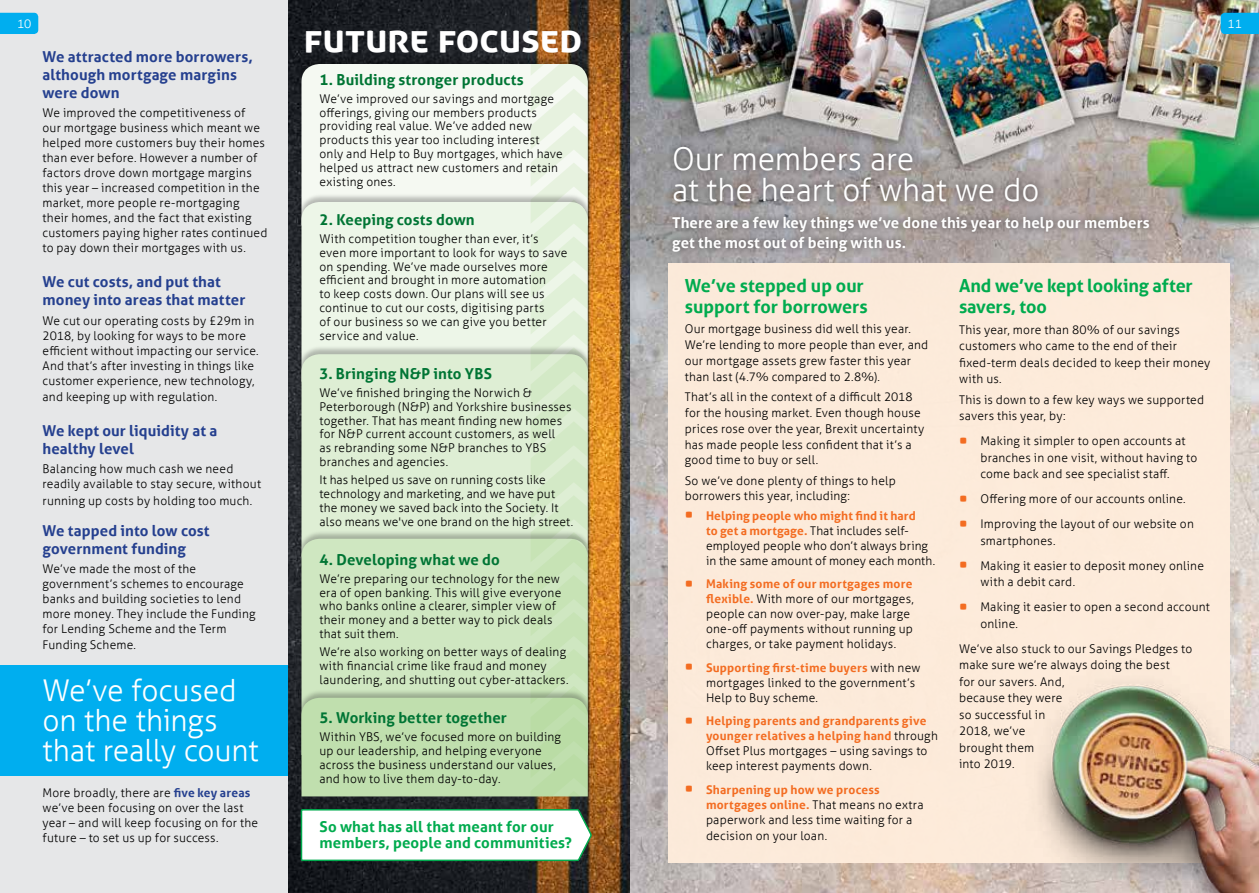
<style>
.page{position:relative;width:1259px;height:893px;background:#fff}
.page>*{position:absolute;margin:0;border:0;box-sizing:border-box;transform-origin:0 0}
.t1{font:40.5px "YBSG Headline";color:#fff}
.t2{font:300 31.5px/31.5px "YBSG Aller";letter-spacing:-.005em;color:#fff}
.t3{font:300 30px/30px "YBSG Aller";letter-spacing:-.005em;color:#fff}
.t4{font:700 18px/21px "YBSG Aller";letter-spacing:-.005em;color:#00ab4e}
.t5{font:700 15px/18px "YBSG Aller";letter-spacing:.01em;color:#25408f}
.t6{font:700 15px "YBSG Aller";letter-spacing:.005em;color:#007534}
.t7{font:700 15px/19.5px "YBSG Aller";letter-spacing:.005em;color:#fff}
.t8{font:700 15px/16.5px "YBSG Aller";letter-spacing:.01em;color:#00ab4e}
.t9{font:300 12px/15px "YBSG Aller";letter-spacing:.015em;color:#000}
.t10{font:300 12px "YBSG Aller";color:#fff}
.s1{font-weight:700;color:#25408f}
.s2{font-family:"YBSG Headline";font-weight:400;font-size:24px;color:#f36c21}
.s3{font-weight:700;color:#f36c21}
</style>
<div class="page">
<img style="left:287px;top:0;width:972px;height:893px">
<div style="left:668px;top:264px;width:561px;height:599px;background:#ffeddc"></div>
<div style="left:665px;top:210px;width:491px;height:49px;background:#000;opacity:.55"></div>
<div style="left:667px;top:139px;width:378px;height:70px;background:#000;opacity:.6"></div>
<img style="left:984px;top:608px;width:275px;height:285px">
<svg style="left:1220px;top:13px;width:39px;height:21px"></svg>
<div style="left:0;top:0;width:287px;height:893px;background:#e6e7e8"></div>
<div style="left:0;top:665px;width:287px;height:111px;background:#00aeef"></div>
<div style="left:297px;top:55px;width:295px;height:171px;background:#000;opacity:.26"></div>
<svg style="left:0;top:13px;width:38px;height:21px"></svg>
<div style="left:297px;top:193px;width:295px;height:189px;background:#000;opacity:.26"></div>
<div style="left:297px;top:345px;width:295px;height:212px;background:#000;opacity:.26"></div>
<div style="left:297px;top:689px;width:295px;height:108px;background:#000;opacity:.26"></div>
<svg style="left:301px;top:64px;width:287px;height:732px"></svg>
<svg style="left:300px;top:808px;width:293px;height:54px"></svg>
<p class="t10" style="left:17px;top:16px;width:16px">10</p>
<p class="t5" style="left:43px;top:48px;width:212px">We attracted more borrowers, although mortgage margins were down</p>
<p class="t9" style="left:43px;top:106px;width:226px">We improved the competitiveness of<br>our mortgage business which meant we helped more customers buy their homes than ever before. However a number of factors drove down mortgage margins this year – increased competition in the market, more people re-mortgaging their homes, and the fact that existing customers paying higher rates continued to pay down their mortgages with us.</p>
<p class="t5" style="left:43px;top:273px;width:204px">We cut costs, and put that money into areas that matter</p>
<p class="t9" style="left:43px;top:313px;width:218px">We cut our operating costs by £29m in 2018, by looking for ways to be more efficient without impacting our service.<br>And that’s after investing in things like customer experience, new technology,</p>
<p class="t9" style="left:43px;top:389px;width:176px">and keeping up with regulation.</p>
<p class="t5" style="left:43px;top:422px;width:176px">We kept our liquidity at a healthy level</p>
<p class="t9" style="left:43px;top:462px;width:220px">Balancing how much cash we need readily available to stay secure, without</p>
<p class="t9" style="left:43px;top:493px;width:211px">running up costs by holding too much.</p>
<p class="t5" style="left:43px;top:521px;width:169px">We tapped into low cost government funding</p>
<p class="t9" style="left:43px;top:561px;width:214px">We’ve made the most of the government’s schemes to encourage banks and building societies to lend more money. They include the Funding for Lending Scheme and the Term</p>
<p class="t9" style="left:43px;top:638px;width:95px">Funding Scheme.</p>
<h3 class="t3" style="left:43px;top:675px;width:217px">We’ve focused on the things that really count</h3>
<p class="t9" style="left:43px;top:785px;width:217px">More broadly, there are <span class="s1">five key areas </span>we’ve been focusing on over the last year – and will keep focusing on for the future – to set us up for success.</p>
<h1 class="t1" style="left:304px;top:20px;width:280px">future focused</h1>
<p class="t6" style="left:319px;top:70px;width:206px">1. Building stronger products</p>
<p class="t9" style="left:319px;top:92px;width:245px;line-height:13.8px">We’ve improved our savings and mortgage offerings, giving our members products providing real value. We’ve added new products this year too including interest only and Help to Buy mortgages, which have helped us attract new customers and retain existing ones.</p>
<p class="t6" style="left:319px;top:210px;width:157px">2. Keeping costs down</p>
<p class="t9" style="left:319px;top:232px;width:249px;line-height:13.8px">With competition tougher than ever, it’s even more important to look for ways to save on spending. We’ve made ourselves more efficient and brought in more automation<br>to keep costs down. Our plans will see us continue to cut our costs, digitising parts<br>of our business so we can give you better service and value.</p>
<p class="t6" style="left:319px;top:364px;width:174px">3. Bringing N&amp;P into YBS</p>
<p class="t9" style="left:319px;top:386px;width:253px;line-height:13.8px">We’ve finished bringing the Norwich &amp; Peterborough (N&amp;P) and Yorkshire businesses together. That has meant finding new homes for N&amp;P current account customers, as well<br>as rebranding some N&amp;P branches to YBS branches and agencies.</p>
<p class="t9" style="left:319px;top:473px;width:255px;line-height:13.8px">It has helped us save on running costs like technology and marketing, and we have put the money we saved back into the Society. It also means we've one brand on the high street.</p>
<p class="t6" style="left:319px;top:550px;width:182px">4. Developing what we do</p>
<p class="t9" style="left:319px;top:572px;width:243px;line-height:13.8px">We’re preparing our technology for the new era of open banking. This will give everyone who banks online a clearer, simpler view of their money and a better way to pick deals that suit them.</p>
<p class="t9" style="left:319px;top:645px;width:250px;line-height:13.8px">We’re also working on better ways of dealing with financial crime like fraud and money laundering, and shutting out cyber-attackers.</p>
<p class="t6" style="left:319px;top:708px;width:189px">5. Working better together</p>
<p class="t9" style="left:319px;top:730px;width:243px;line-height:13.8px">Within YBS, we’ve focused more on building up our leadership, and helping everyone across the business understand our values, and how to live them day-to-day.</p>
<p class="t8" style="left:319px;top:818px;width:254px">So what has all that meant for our members, people and communities?</p>
<p class="t10" style="left:1227px;top:16px;width:16px">11</p>
<h2 class="t2" style="left:672px;top:143px;width:369px">Our members are<br>at the heart of what we do</h2>
<p class="t7" style="left:672px;top:213px;width:479px">There are a few key things we’ve done this year to help our members get the most out of being with us.</p>
<h3 class="t4" style="left:685px;top:275px;width:184px">We’ve stepped up our support for borrowers</h3>
<p class="t9" style="left:685px;top:321px;width:245px;line-height:15.9px">Our mortgage business did well this year.<br>We’re lending to more people than ever, and our mortgage assets grew faster this year than last (4.7% compared to 2.8%).</p>
<p class="t9" style="left:685px;top:389px;width:241px;line-height:15.9px">That’s all in the context of a difficult 2018 for the housing market. Even though house prices rose over the year, Brexit uncertainty has made people less confident that it’s a good time to buy or sell.</p>
<p class="t9" style="left:685px;top:472px;width:213px;line-height:15.9px">So we’ve done plenty of things to help borrowers this year, including:</p>
<p class="t9" style="left:706px;top:508px;width:231px;text-indent:-21px"><span class="s2">•</span> <span class="s3">Helping people who might find it hard<br>to get a mortgage.</span> That includes self&shy;employed people who don’t always bring in the same amount of money each month.</p>
<p class="t9" style="left:706px;top:576px;width:209px;text-indent:-21px"><span class="s2">•</span> <span class="s3">Making some of our mortgages more flexible.</span> With more of our mortgages, people can now over-pay, make large one-off payments without running up charges, or take payment holidays.</p>
<p class="t9" style="left:706px;top:660px;width:216px;text-indent:-21px"><span class="s2">•</span> <span class="s3">Supporting first-time buyers</span> with new mortgages linked to the government’s<br>Help to Buy scheme.</p>
<p class="t9" style="left:706px;top:713px;width:233px;text-indent:-21px"><span class="s2">•</span> <span class="s3">Helping parents and grandparents give younger relatives a helping hand</span> through Offset Plus mortgages – using savings to keep interest payments down.</p>
<p class="t9" style="left:706px;top:782px;width:219px;text-indent:-21px"><span class="s2">•</span> <span class="s3">Sharpening up how we process mortgages online.</span> That means no extra paperwork and less time waiting for a</p>
<p class="t9" style="left:706px;top:828px;width:123px">decision on your loan.</p>
<h3 class="t4" style="left:959px;top:275px;width:235px">And we’ve kept looking after savers, too</h3>
<p class="t9" style="left:959px;top:321px;width:253px;line-height:16.5px">This year, more than 80% of our savings customers who came to the end of their fixed-term deals decided to keep their money with us.</p>
<p class="t9" style="left:959px;top:391px;width:246px;line-height:16.5px">This is down to a few key ways we supported savers this year, by:</p>
<p class="t9" style="left:980px;top:433px;width:218px;line-height:16.5px;text-indent:-21px"><span class="s2">•</span> Making it simpler to open accounts at branches in one visit, without having to come back and see specialist staff.</p>
<p class="t9" style="left:959px;top:492px;width:228px"><span class="s2">•</span> Offering more of our accounts online.</p>
<p class="t9" style="left:980px;top:516px;width:215px;line-height:16.5px;text-indent:-21px"><span class="s2">•</span> Improving the layout of our website on smartphones.</p>
<p class="t9" style="left:980px;top:557px;width:225px;line-height:16.5px;text-indent:-21px"><span class="s2">•</span> Making it easier to deposit money online with a debit card.</p>
<p class="t9" style="left:980px;top:599px;width:231px;line-height:16.5px;text-indent:-21px"><span class="s2">•</span> Making it easier to open a second account online.</p>
<p class="t9" style="left:959px;top:640px;width:235px;line-height:16.5px">We’ve also stuck to our Savings Pledges to make sure we’re always doing the best<br>for our savers. And,<br>because they were<br>so successful in<br>2018, we’ve<br>brought them<br>into 2019.</p>
</div>
